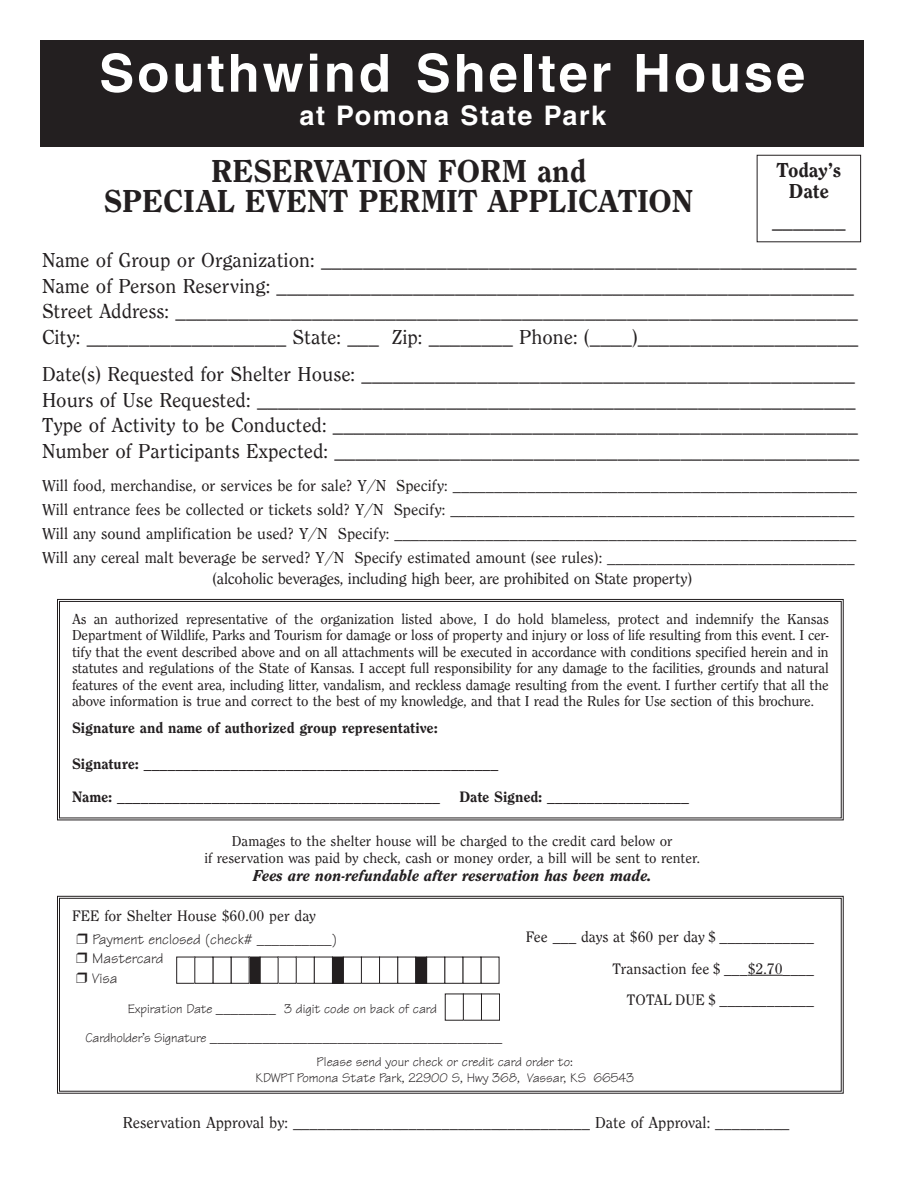
<style>
.page{position:relative;width:918px;height:1188px;background:#fff}
.page>*{position:absolute;margin:0;border:0;box-sizing:border-box;transform-origin:0 0}
.t1{font:700 52.5px "Helvetica";letter-spacing:.055em;color:#fff}
.t2{font:33px/30px "Clearface Heavy DTC";color:#231f20;text-align:center}
.t3{font:700 27px "Helvetica";letter-spacing:.055em;color:#fff}
.t4{font:21px/25.5px "Clearface Regular DTC";color:#231f20}
.t5{font:21px/21px "Clearface Heavy DTC";color:#231f20;text-align:center}
.t6{font:16.5px/24px "Clearface Regular DTC";color:#231f20}
.t7{font:16.5px "Clearface Heavy Italic DTC";color:#231f20}
.t8{font:15.75px/33px "Clearface Heavy DTC";color:#231f20}
.t9{font:15.75px/31.5px "Clearface Regular DTC";color:#231f20;text-align:right}
.t10{font:15px/16.5px "Clearface Regular DTC";color:#231f20;text-align:center}
.t11{font:15px/19.5px "Tekton";color:#231f20}
.t12{font:13.5px/15.8px "Tekton";color:#231f20;text-align:center}
.s1{font-size:15px}
.s2{font-size:13.5px}
</style>
<div class="page">
<div style="left:40px;top:40px;width:824px;height:107px;background:#231f20"></div>
<div style="left:757px;top:155px;width:104px;height:87px;border:1px solid #231f20"></div>
<svg style="left:57px;top:598px;width:787px;height:223px"></svg>
<svg style="left:57px;top:895px;width:787px;height:199px"></svg>
<div style="left:296px;top:957px;width:18px;height:26px;background:#fff"></div>
<div style="left:296px;top:957px;width:19px;height:26px;border:1px solid #231f20"></div>
<div style="left:481px;top:957px;width:18px;height:26px;background:#fff"></div>
<div style="left:463px;top:957px;width:18px;height:26px;background:#fff"></div>
<div style="left:445px;top:957px;width:18px;height:26px;background:#fff"></div>
<div style="left:427px;top:957px;width:18px;height:26px;background:#fff"></div>
<div style="left:426px;top:957px;width:19px;height:26px;border:1px solid #231f20"></div>
<div style="left:314px;top:957px;width:18px;height:26px;background:#fff"></div>
<div style="left:314px;top:957px;width:19px;height:26px;border:1px solid #231f20"></div>
<div style="left:361px;top:957px;width:19px;height:26px;background:#fff"></div>
<div style="left:278px;top:957px;width:18px;height:26px;background:#fff"></div>
<div style="left:260px;top:957px;width:18px;height:26px;background:#fff"></div>
<div style="left:260px;top:957px;width:18px;height:26px;border:1px solid #231f20"></div>
<div style="left:398px;top:957px;width:18px;height:26px;background:#fff"></div>
<div style="left:397px;top:957px;width:19px;height:26px;border:1px solid #231f20"></div>
<div style="left:380px;top:957px;width:18px;height:26px;background:#fff"></div>
<div style="left:379px;top:957px;width:19px;height:26px;border:1px solid #231f20"></div>
<div style="left:177px;top:957px;width:18px;height:26px;background:#fff"></div>
<div style="left:176px;top:957px;width:19px;height:26px;border:1px solid #231f20"></div>
<div style="left:343px;top:957px;width:18px;height:26px;background:#fff"></div>
<div style="left:343px;top:957px;width:19px;height:26px;border:1px solid #231f20"></div>
<div style="left:249px;top:957px;width:11px;height:26px;background:#231f20"></div>
<div style="left:249px;top:957px;width:11px;height:26px;border:1px solid #231f20"></div>
<div style="left:231px;top:957px;width:18px;height:26px;background:#fff"></div>
<div style="left:231px;top:957px;width:18px;height:26px;border:1px solid #231f20"></div>
<div style="left:213px;top:957px;width:18px;height:26px;background:#fff"></div>
<div style="left:195px;top:957px;width:18px;height:26px;background:#fff"></div>
<div style="left:332px;top:957px;width:11px;height:26px;background:#231f20"></div>
<div style="left:416px;top:957px;width:11px;height:26px;background:#231f20"></div>
<div style="left:481px;top:994px;width:19px;height:26px;background:#fff"></div>
<div style="left:481px;top:994px;width:19px;height:26px;border:1px solid #231f20"></div>
<div style="left:463px;top:994px;width:18px;height:26px;background:#fff"></div>
<div style="left:463px;top:994px;width:19px;height:26px;border:1px solid #231f20"></div>
<div style="left:445px;top:994px;width:18px;height:26px;background:#fff"></div>
<div style="left:445px;top:994px;width:19px;height:26px;border:1px solid #231f20"></div>
<div style="left:523px;top:930px;width:293px;height:94px;background:#fff"></div>
<hr style="left:748px;top:975px;width:35px;height:1px;background:#231f20">
<h1 class="t1" style="left:99px;top:54px;width:707px">Southwind Shelter House</h1>
<h3 class="t3" style="left:300px;top:105px;width:308px">at Pomona State Park</h3>
<h3 class="t5" style="left:777px;top:161px;width:66px">Today’s<br>Date</h3>
<h3 class="t5" style="left:772px;top:212px;width:75px">_______</h3>
<h2 class="t2" style="left:104px;top:158px;width:591px">RESERVATION FORM and<br>SPECIAL EVENT PERMIT APPLICATION</h2>
<p class="t4" style="left:42px;top:249px;width:818px">Name of Group or Organization: ___________________________________________________ Name of Person Reserving: _______________________________________________________ Street Address: _________________________________________________________________ City: ___________________ State: ___ Zip: ________ Phone: (____)_____________________</p>
<p class="t4" style="left:42px;top:363px;width:819px">Date(s) Requested for Shelter House: _______________________________________________ Hours of Use Requested: _________________________________________________________ Type of Activity to be Conducted: __________________________________________________ Number of Participants Expected: __________________________________________________</p>
<p class="t6" style="left:42px;top:474px;width:817px">Will food, merchandise, or services be for sale? Y/N Specify: _________________________________________________ Will entrance fees be collected or tickets sold? Y/N Specify: _________________________________________________ Will any sound amplification be used? Y/N Specify: ________________________________________________________ Will any cereal malt beverage be served? Y/N Specify estimated amount (see rules): ______________________________</p>
<p class="t6" style="left:212px;top:567px;width:481px">(alcoholic beverages, including high beer, are prohibited on State property)</p>
<p class="t10" style="left:72px;top:612px;width:758px;text-align:justify">As an authorized representative of the organization listed above, I do hold blameless, protect and indemnify the Kansas Department of Wildlife, Parks and Tourism for damage or loss of property and injury or loss of life resulting from this event. I cer&shy;tify that the event described above and on all attachments will be executed in accordance with conditions specified herein and in statutes and regulations of the State of Kansas. I accept full responsibility for any damage to the facilities, grounds and natural features of the event area, including litter, vandalism, and reckless damage resulting from the event. I further certify that all the above information is true and correct to the best of my knowledge, and that I read the Rules for Use section of this brochure.</p>
<p class="t8" style="left:72px;top:713px;width:367px">Signature and name of authorized group representative:</p>
<p class="t8" style="left:72px;top:749px;width:619px">Signature: _____________________________________________<br>Name: _________________________________________ Date Signed: __________________</p>
<p class="t10" style="left:204px;top:834px;width:497px">Damages to the shelter house will be charged to the credit card below or<br>if reservation was paid by check, cash or money order, a bill will be sent to renter.</p>
<p class="t7" style="left:253px;top:870px;width:401px">Fees are non-refundable after reservation has been made.</p>
<p class="t9" style="left:72px;top:901px;width:245px">FEE for Shelter House $60.00 per day</p>
<p class="t11" style="left:76px;top:931px;width:262px">❒ Payment enclosed (check# __________) ❒ Mastercard<br>❒ Visa</p>
<p class="t12" style="left:128px;top:1003px;width:311px">Expiration Date <span class="s1">________</span> 3 digit code on back of card</p>
<p class="t11" style="left:85px;top:1030px;width:418px"><span class="s2">Cardholder’s Signature</span> _______________________________________</p>
<p class="t12" style="left:255px;top:1056px;width:380px">Please send your check or credit card order to:<br>KDWPT Pomona State Park, 22900 S, Hwy 368, Vassar, KS 66543</p>
<p class="t9" style="left:526px;top:922px;width:290px">Fee ___ days at $60 per day $ ____________<br>Transaction fee $ ___$2.70____<br>TOTAL DUE $ ____________</p>
<p class="t6" style="left:123px;top:1112px;width:668px">Reservation Approval by: ____________________________________ Date of Approval: _________</p>
</div>
